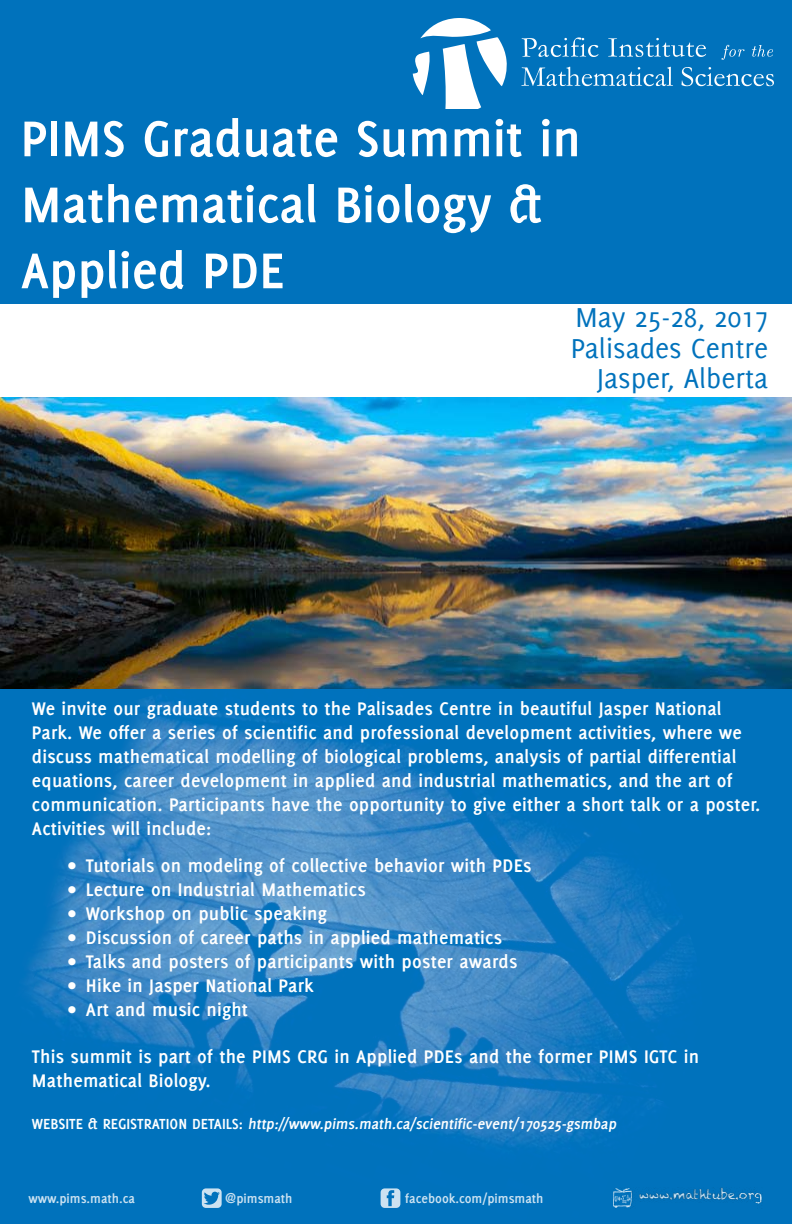
<style>
.page{position:relative;width:792px;height:1224px;background:#0072bc}
.page>*{position:absolute;margin:0;border:0;box-sizing:border-box;transform-origin:0 0}
.t1{font:700 55px/66px "Delicious";color:#fff}
.t2{font:30px/30.5px "Delicious";color:#0072bc;text-align:right}
.t3{font:700 20px/24px "Delicious";letter-spacing:.01em;color:#fff}
.t4{font:700 16px "Delicious";color:#fff}
.t5{font:700 14px "Delicious";color:#fff}
</style>
<div class="page">
<img style="left:0;top:688px;width:703px;height:519px">
<div style="left:0;top:304px;width:792px;height:373px;background:#fff"></div>
<img style="left:614px;top:1188px;width:148px;height:21px">
<svg style="left:381px;top:1188px;width:19px;height:20px"></svg>
<svg style="left:202px;top:1188px;width:20px;height:20px"></svg>
<svg style="left:413px;top:18px;width:94px;height:91px"></svg>
<svg style="left:522px;top:37px;width:76px;height:20px"></svg>
<svg style="left:608px;top:38px;width:98px;height:19px"></svg>
<svg style="left:722px;top:45px;width:22px;height:15px"></svg>
<svg style="left:752px;top:45px;width:21px;height:12px"></svg>
<svg style="left:521px;top:67px;width:152px;height:19px"></svg>
<svg style="left:682px;top:67px;width:92px;height:19px"></svg>
<img style="left:0;top:397px;width:792px;height:291px">
<h1 class="t1" style="left:21px;top:105px;width:562px">PIMS Graduate Summit in<br>Mathematical Biology &amp;<br>Applied PDE</h1>
<h2 class="t2" style="left:571px;top:302px;width:199px">May 25-28, 2017<br>Palisades Centre<br>Jasper, Alberta</h2>
<p class="t3" style="left:32px;top:696px;width:730px">We invite our graduate students to the Palisades Centre in beautiful Jasper National Park. We offer a series of scientific and professional development activities, where we discuss mathematical modelling of biological problems, analysis of partial differential equations, career development in applied and industrial mathematics, and the art of communication. Participants have the opportunity to give either a short talk or a poster.<br>Activities will include:</p>
<p class="t3" style="left:68px;top:853px;width:465px">• Tutorials on modeling of collective behavior with PDEs</p>
<p class="t3" style="left:68px;top:877px;width:299px">• Lecture on Industrial Mathematics</p>
<p class="t3" style="left:68px;top:901px;width:260px">• Workshop on public speaking</p>
<p class="t3" style="left:68px;top:925px;width:436px">• Discussion of career paths in applied mathematics</p>
<p class="t3" style="left:68px;top:949px;width:451px">• Talks and posters of participants with poster awards</p>
<p class="t3" style="left:68px;top:973px;width:247px">• Hike in Jasper National Park</p>
<p class="t3" style="left:68px;top:997px;width:182px">• Art and music night</p>
<p class="t3" style="left:32px;top:1044px;width:669px">This summit is part of the PIMS CRG in Applied PDEs and the former PIMS IGTC in<br>Mathematical Biology.</p>
<p class="t4" style="left:32px;top:1114px;width:9px">website</p>
<p class="t4" style="left:88px;top:1114px;width:31px">&amp; Registrati</p>
<p class="t4" style="left:170px;top:1114px;width:30px">on details</p>
<p class="t4" style="left:239px;top:1114px;width:381px">: http://www.pims.math.ca/scientific-event/170525-gsmbap</p>
<p class="t5" style="left:28px;top:1190px;width:108px">www.pims.math.ca</p>
<p class="t5" style="left:225px;top:1190px;width:69px">@pimsmath</p>
<p class="t5" style="left:405px;top:1190px;width:140px">facebook.com/pimsmath</p>
</div>
